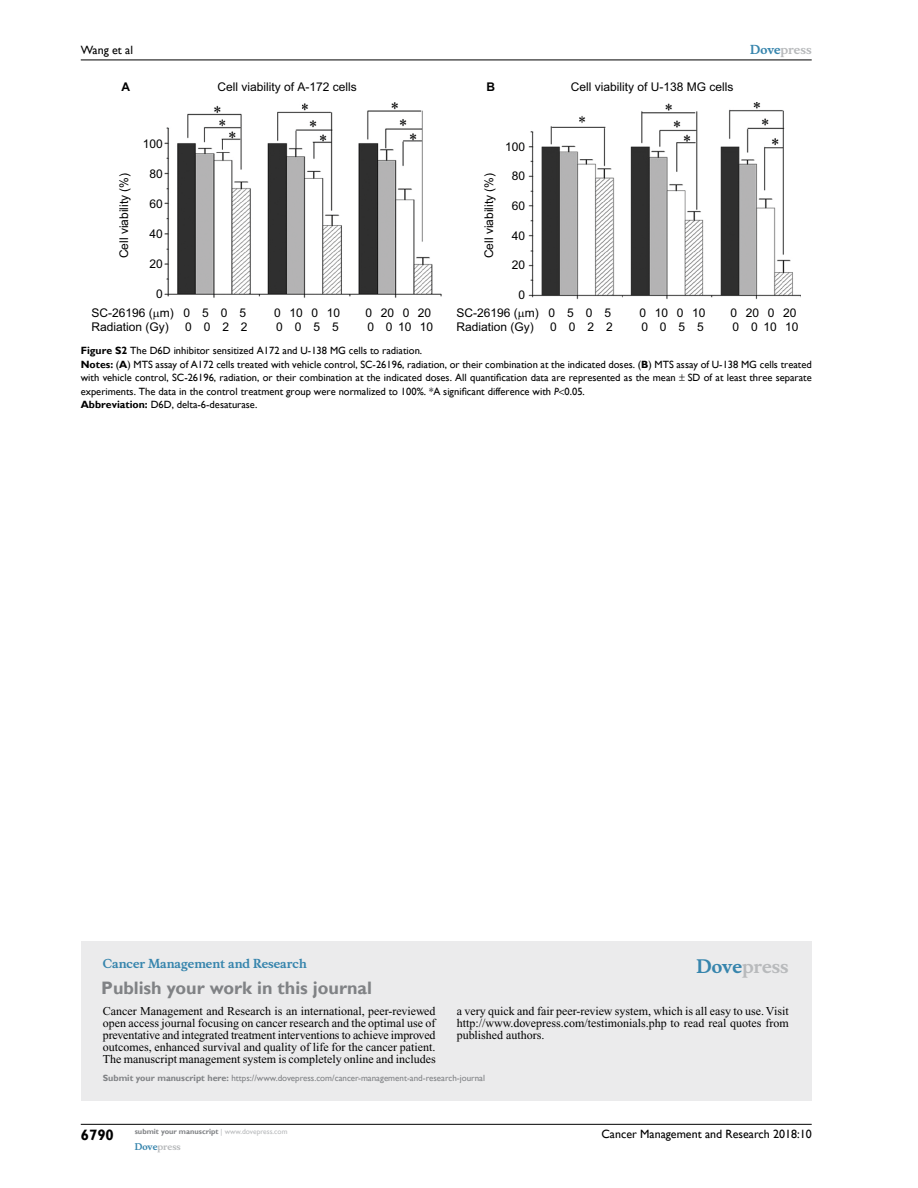
<style>
.page{position:relative;width:918px;height:1188px;background:#fff}
.page>*{position:absolute;margin:0;border:0;box-sizing:border-box;transform-origin:0 0}
.t1{font:700 18px "Gill Sans";color:#808285}
.t2{font:700 18px "Musee";color:#b8babc}
.t3{font:700 15px "Gill Sans";color:#000}
.t4{font:12px/12px "Times New Roman";color:#000;text-align:justify}
.t5{font:12px/13.8px "Arial";color:#000}
.t6{font:12px "Gill Sans";color:#000}
.t7{font:700 12px "Musee";color:#3785ad}
.t8{font:12px/13.8px "Arial";letter-spacing:.235em;color:#000}
.t9{font:12px/13.8px "Arial";letter-spacing:.72em;color:#000}
.t10{font:700 12px "Musee";color:#b8babc}
.t11{font:700 12px "Arial";color:#000}
.t12{font:10.5px/13.5px "Gill Sans";color:#000}
.t13{font:9px "Gill Sans";color:#808285}
.t14{font:700 9px "Musee";color:#b8babc}
.t15{font:700 7.5px "Gill Sans";color:#808285}
.s1{color:#3785ad}
.s2{font-weight:700}
.s3{font-style:italic}
.s4{font-weight:400;color:#b8babc}
</style>
<div class="page">
<div style="left:81px;top:941px;width:731px;height:160px;background:#ebebec"></div>
<hr style="left:81px;top:1124px;width:731px;height:1px;background:#000">
<hr style="left:81px;top:60px;width:731px;height:1px;background:#000">
<img style="left:164px;top:103px;width:637px;height:197px">
<p class="t6" style="left:81px;top:43px;width:54px">Wang et al</p>
<p class="t10" style="left:750px;top:43px;width:63px"><span class="s1">Dove</span>press</p>
<p class="t11" style="left:121px;top:78px;width:10px">A</p>
<p class="t5" style="left:217px;top:80px;width:141px">Cell viability of A-172 cells</p>
<p class="t11" style="left:486px;top:78px;width:10px">B</p>
<p class="t5" style="left:571px;top:80px;width:164px">Cell viability of U-138 MG cells</p>
<p class="t5" style="left:143px;top:137px;width:22px">100</p>
<p class="t5" style="left:505px;top:140px;width:22px">100</p>
<p class="t5" style="left:117px;top:258px;width:87px;rotate:-90deg">Cell viability (%)</p>
<p class="t5" style="left:150px;top:167px;width:15px">80</p>
<p class="t5" style="left:150px;top:197px;width:15px">60</p>
<p class="t5" style="left:150px;top:226px;width:15px">40</p>
<p class="t5" style="left:150px;top:256px;width:15px">20</p>
<p class="t5" style="left:482px;top:258px;width:87px;rotate:-90deg">Cell viability (%)</p>
<p class="t5" style="left:512px;top:169px;width:15px">80</p>
<p class="t5" style="left:512px;top:199px;width:15px">60</p>
<p class="t5" style="left:512px;top:229px;width:15px">40</p>
<p class="t5" style="left:512px;top:258px;width:15px">20</p>
<p class="t5" style="left:156px;top:286px;width:8px">0</p>
<p class="t5" style="left:518px;top:288px;width:8px">0</p>
<p class="t5" style="left:92px;top:306px;width:84px">SC-26196 ( m)</p>
<p class="t5" style="left:183px;top:306px;width:64px">0505<br>0</p>
<p class="t5" style="left:92px;top:320px;width:79px">Radiation (Gy)</p>
<p class="t5" style="left:204px;top:320px;width:45px">022</p>
<p class="t9" style="left:274px;top:306px;width:67px">010010<br>0055</p>
<p class="t8" style="left:365px;top:306px;width:69px">020020<br>0 010 10</p>
<p class="t5" style="left:457px;top:306px;width:84px">SC-26196 ( m)</p>
<p class="t5" style="left:548px;top:306px;width:64px">0505<br>0</p>
<p class="t5" style="left:457px;top:320px;width:79px">Radiation (Gy)</p>
<p class="t5" style="left:569px;top:320px;width:45px">022</p>
<p class="t9" style="left:639px;top:306px;width:67px">010010<br>0055</p>
<p class="t8" style="left:730px;top:306px;width:69px">020020<br>0 010 10</p>
<p class="t12" style="left:81px;top:344px;width:732px"><span class="s2">Figure S2</span> The D6D inhibitor sensitized A172 and U-138 MG cells to radiation.<br><span class="s2">Notes:</span> (<span class="s2">A</span>) MTS assay of A172 cells treated with vehicle control, SC-26196, radiation, or their combination at the indicated doses. (<span class="s2">B</span>) MTS assay of U-138 MG cells treated with vehicle control, SC-26196, radiation, or their combination at the indicated doses. All quantification data are represented as the mean SD of at least three separate experiments. The data in the control treatment group were normalized to 100%. *A significant difference with <span class="s3">P</span> 0.05.<br><span class="s2">Abbreviation:</span> D6D, delta-6-desaturase.</p>
<p class="t7" style="left:103px;top:956px;width:206px">Cancer Management and Research</p>
<h1 class="t1" style="left:101px;top:977px;width:272px">Publish your work in this journal</h1>
<h1 class="t2" style="left:697px;top:955px;width:94px"><span class="s1">Dove</span>press</h1>
<p class="t4" style="left:103px;top:1005px;width:334px">Cancer Management and Research is an international, peer-reviewed open access journal focusing on cancer research and the optimal use of preventative and integrated treatment interventions to achieve improved outcomes, enhanced survival and quality of life for the cancer patient.<br>The manuscript management system is completely online and includes</p>
<p class="t4" style="left:457px;top:1005px;width:333px">a very quick and fair peer-review system, which is all easy to use. Visit http://www.dovepress.com/testimonials.php to read real quotes from published authors.</p>
<p class="t13" style="left:103px;top:1072px;width:384px"><span class="s2">Submit your manuscript here:</span> https://www.dovepress.com/cancer-management-and-research-journal</p>
<h2 class="t3" style="left:81px;top:1126px;width:35px">6790</h2>
<p class="t15" style="left:135px;top:1127px;width:154px">submit your manuscript <span class="s4">| www.dovepress.com</span></p>
<p class="t14" style="left:135px;top:1141px;width:48px"><span class="s1">Dove</span>press</p>
<p class="t6" style="left:601px;top:1127px;width:212px">Cancer Management and Research 2018:10</p>
</div>
